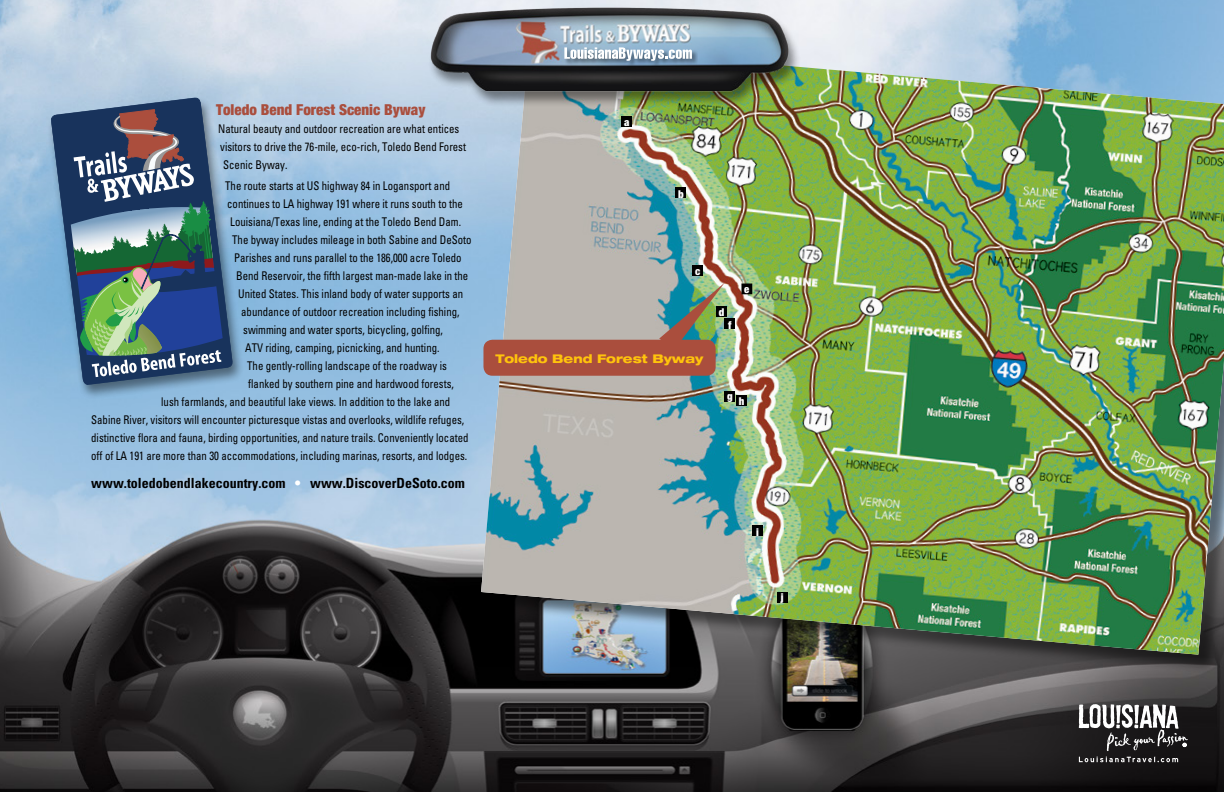
<style>
.page{position:relative;width:1224px;height:792px;background:#fff}
.page>*{position:absolute;margin:0;border:0;box-sizing:border-box;transform-origin:0 0}
.t1{font:900 condensed 15px "Helvetica Neue";color:#aa4e3d}
.t2{font:700 condensed 14px "Univers";color:#000}
.t3{font:condensed 12px/18px "Univers";color:#000;scale:.9 1}
.t4{font:800 expanded 12px "Helvetica Neue";color:#ffc40c}
.t5{font:900 condensed 10.8px "Helvetica Neue";color:#fff}
.s1{color:#fff}
</style>
<div class="page">
<img style="left:0;top:0;width:1224px;height:792px">
<svg style="left:1079px;top:704px;width:109px;height:58px"></svg>
<div style="left:47px;top:96px;width:198px;height:303px;background:#000;opacity:.45"></div>
<svg style="left:50px;top:97px;width:183px;height:288px;background:#6a8fb2"></svg>
<svg style="left:73px;top:109px;width:150px;height:268px;background:#546e7d"></svg>
<div style="left:482px;top:45px;width:742px;height:630px;background:#000;opacity:.5"></div>
<img style="left:481px;top:43px;width:743px;height:612px">
<div style="left:427px;top:9px;width:374px;height:98px;background:#000;opacity:.45"></div>
<img style="left:404px;top:8px;width:416px;height:84px">
<img style="left:659px;top:283px;width:66px;height:67px">
<div style="left:483px;top:340px;width:233px;height:36px;background:#aa4e3d;border-radius:9px"></div>
<div style="left:622px;top:117px;width:10px;height:10px;background:#000"></div>
<div style="left:676px;top:187px;width:10px;height:11px;background:#000"></div>
<div style="left:692px;top:265px;width:11px;height:11px;background:#000"></div>
<div style="left:716px;top:306px;width:11px;height:10px;background:#000"></div>
<div style="left:741px;top:284px;width:11px;height:10px;background:#000"></div>
<div style="left:724px;top:319px;width:11px;height:10px;background:#000"></div>
<div style="left:724px;top:391px;width:11px;height:10px;background:#000"></div>
<div style="left:736px;top:395px;width:11px;height:10px;background:#000"></div>
<div style="left:752px;top:525px;width:11px;height:11px;background:#000"></div>
<div style="left:777px;top:592px;width:11px;height:11px;background:#000"></div>
<div style="left:564px;top:46px;width:134px;height:21px;background:#000;opacity:.45"></div>
<svg style="left:564px;top:47px;width:128px;height:14px"></svg>
<p class="t1" style="left:216px;top:97px;width:211px">Toledo Bend Forest Scenic Byway</p>
<p class="t3" style="left:218px;top:119px;width:277px">Natural beauty and outdoor recreation are what entices visitors to drive the 76-mile, eco-rich, Toledo Bend Forest<br>Scenic Byway.</p>
<p class="t3" style="left:225px;top:176px;width:251px">The route starts at US highway 84 in Logansport and</p>
<p class="t3" style="left:227px;top:194px;width:263px">continues to LA highway 191 where it runs south to the</p>
<p class="t3" style="left:230px;top:212px;width:258px">Louisiana/Texas line, ending at the Toledo Bend Dam.</p>
<p class="t3" style="left:232px;top:230px;width:267px">The byway includes mileage in both Sabine and DeSoto</p>
<p class="t3" style="left:234px;top:248px;width:254px">Parishes and runs parallel to the 186,000 acre Toledo</p>
<p class="t3" style="left:236px;top:266px;width:259px">Bend Reservoir, the fifth largest man-made lake in the</p>
<p class="t3" style="left:238px;top:284px;width:251px">United States. This inland body of water supports an</p>
<p class="t3" style="left:241px;top:302px;width:244px">abundance of outdoor recreation including fishing,</p>
<p class="t3" style="left:243px;top:320px;width:223px">swimming and water sports, bicycling, golfing,</p>
<p class="t3" style="left:245px;top:338px;width:217px">ATV riding, camping, picnicking, and hunting.</p>
<p class="t3" style="left:247px;top:356px;width:223px">The gently-rolling landscape of the roadway is</p>
<p class="t3" style="left:248px;top:374px;width:230px">flanked by southern pine and hardwood forests,</p>
<p class="t3" style="left:161px;top:392px;width:323px">lush farmlands, and beautiful lake views. In addition to the lake and</p>
<p class="t3" style="left:91px;top:410px;width:416px">Sabine River, visitors will encounter picturesque vistas and overlooks, wildlife refuges,</p>
<p class="t3" style="left:91px;top:428px;width:421px">distinctive flora and fauna, birding opportunities, and nature trails. Conveniently located</p>
<p class="t3" style="left:91px;top:446px;width:419px">off of LA 191 are more than 30 accommodations, including marinas, resorts, and lodges.</p>
<p class="t2" style="left:91px;top:474px;width:375px">www.toledobendlakecountry.com <span class="s1">•</span> www.DiscoverDeSoto.com</p>
<p class="t5" style="left:624px;top:116px;width:7px">a</p>
<p class="t5" style="left:678px;top:187px;width:7px">b</p>
<p class="t5" style="left:695px;top:264px;width:7px">c</p>
<p class="t4" style="left:495px;top:351px;width:210px">Toledo Bend Forest Byway</p>
<p class="t5" style="left:719px;top:306px;width:7px">d</p>
<p class="t5" style="left:728px;top:319px;width:5px">f</p>
<p class="t5" style="left:744px;top:283px;width:7px">e</p>
<p class="t5" style="left:727px;top:389px;width:7px">g</p>
<p class="t5" style="left:739px;top:395px;width:7px">h</p>
<p class="t5" style="left:756px;top:525px;width:4px">i</p>
<p class="t5" style="left:781px;top:591px;width:4px">j</p>
</div>
